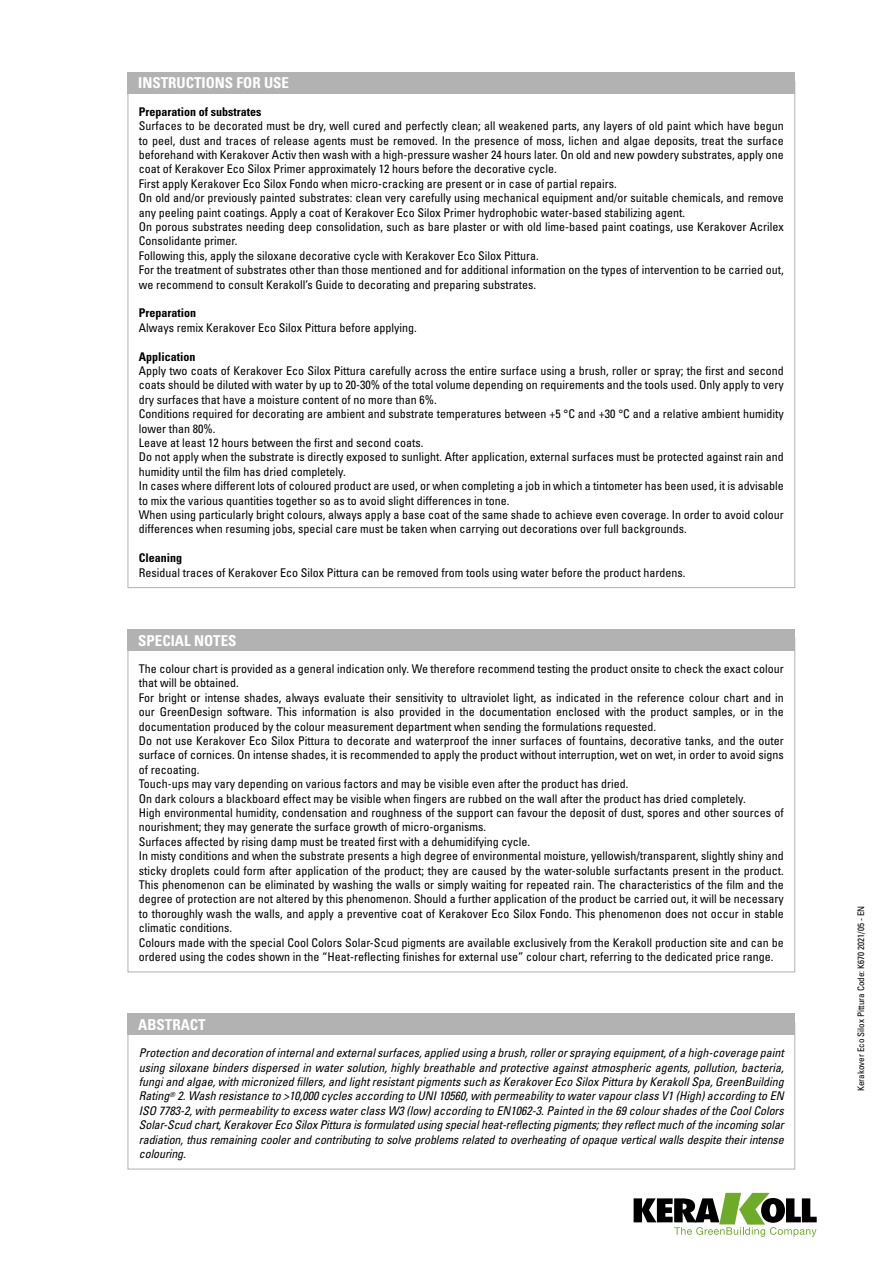
<style>
.page{position:relative;width:893px;height:1263px;background:#fff}
.page>*{position:absolute;margin:0;border:0;box-sizing:border-box;transform-origin:0 0}
.t1{font:700 condensed 15px "Univers LT Std";color:#fff}
.t2{font:condensed 12px/14.4px "Univers LT Std";color:#000}
.t3{font:italic condensed 12px/14.4px "Univers LT Std";letter-spacing:-.01em;color:#000;text-align:justify}
.t4{font:700 condensed 12px "Univers LT Std";color:#000}
.t5{font:condensed 9px "Univers LT Std";color:#000}
</style>
<div class="page">
<svg style="left:634px;top:1193px;width:183px;height:44px"></svg>
<div style="left:128px;top:1014px;width:667px;height:21px;background:#b3b2b2"></div>
<div style="left:128px;top:72px;width:667px;height:22px;background:#b3b2b2"></div>
<div style="left:128px;top:629px;width:667px;height:22px;background:#b3b2b2"></div>
<p class="t1" style="left:138px;top:74px;width:152px">INSTRUCTIONS FOR USE</p>
<p class="t4" style="left:139px;top:104px;width:124px">Preparation of substrates</p>
<p class="t2" style="left:139px;top:119px;width:646px">Surfaces to be decorated must be dry, well cured and perfectly clean; all weakened parts, any layers of old paint which have begun to peel, dust and traces of release agents must be removed. In the presence of moss, lichen and algae deposits, treat the surface beforehand with Kerakover Activ then wash with a high-pressure washer 24 hours later. On old and new powdery substrates, apply one coat of Kerakover Eco Silox Primer approximately 12 hours before the decorative cycle.<br>First apply Kerakover Eco Silox Fondo when micro-cracking are present or in case of partial repairs.<br>On old and/or previously painted substrates: clean very carefully using mechanical equipment and/or suitable chemicals, and remove any peeling paint coatings. Apply a coat of Kerakover Eco Silox Primer hydrophobic water-based stabilizing agent.<br>On porous substrates needing deep consolidation, such as bare plaster or with old lime-based paint coatings, use Kerakover Acrilex Consolidante primer.<br>Following this, apply the siloxane decorative cycle with Kerakover Eco Silox Pittura.<br>For the treatment of substrates other than those mentioned and for additional information on the types of intervention to be carried out, we recommend to consult Kerakoll’s Guide to decorating and preparing substrates.</p>
<p class="t4" style="left:139px;top:306px;width:59px">Preparation</p>
<p class="t2" style="left:139px;top:320px;width:279px">Always remix Kerakover Eco Silox Pittura before applying.</p>
<p class="t4" style="left:139px;top:349px;width:58px">Application</p>
<p class="t2" style="left:139px;top:363px;width:646px">Apply two coats of Kerakover Eco Silox Pittura carefully across the entire surface using a brush, roller or spray; the first and second coats should be diluted with water by up to 20-30% of the total volume depending on requirements and the tools used. Only apply to very dry surfaces that have a moisture content of no more than 6%.<br>Conditions required for decorating are ambient and substrate temperatures between +5 °C and +30 °C and a relative ambient humidity lower than 80%.<br>Leave at least 12 hours between the first and second coats.<br>Do not apply when the substrate is directly exposed to sunlight. After application, external surfaces must be protected against rain and humidity until the film has dried completely.<br>In cases where different lots of coloured product are used, or when completing a job in which a tintometer has been used, it is advisable to mix the various quantities together so as to avoid slight differences in tone.<br>When using particularly bright colours, always apply a base coat of the same shade to achieve even coverage. In order to avoid colour differences when resuming jobs, special care must be taken when carrying out decorations over full backgrounds.</p>
<p class="t4" style="left:139px;top:551px;width:45px">Cleaning</p>
<p class="t2" style="left:139px;top:565px;width:548px">Residual traces of Kerakover Eco Silox Pittura can be removed from tools using water before the product hardens.</p>
<p class="t1" style="left:138px;top:631px;width:100px">SPECIAL NOTES</p>
<p class="t2" style="left:139px;top:661px;width:646px">The colour chart is provided as a general indication only. We therefore recommend testing the product onsite to check the exact colour that will be obtained.<br>For bright or intense shades, always evaluate their sensitivity to ultraviolet light, as indicated in the reference colour chart and in our GreenDesign software. This information is also provided in the documentation enclosed with the product samples, or in the documentation produced by the colour measurement department when sending the formulations requested.<br>Do not use Kerakover Eco Silox Pittura to decorate and waterproof the inner surfaces of fountains, decorative tanks, and the outer surface of cornices. On intense shades, it is recommended to apply the product without interruption, wet on wet, in order to avoid signs of recoating.<br>Touch-ups may vary depending on various factors and may be visible even after the product has dried.<br>On dark colours a blackboard effect may be visible when fingers are rubbed on the wall after the product has dried completely.<br>High environmental humidity, condensation and roughness of the support can favour the deposit of dust, spores and other sources of nourishment; they may generate the surface growth of micro-organisms.<br>Surfaces affected by rising damp must be treated first with a dehumidifying cycle.<br>In misty conditions and when the substrate presents a high degree of environmental moisture, yellowish/transparent, slightly shiny and sticky droplets could form after application of the product; they are caused by the water-soluble surfactants present in the product.<br>This phenomenon can be eliminated by washing the walls or simply waiting for repeated rain. The characteristics of the film and the degree of protection are not altered by this phenomenon. Should a further application of the product be carried out, it will be necessary to thoroughly wash the walls, and apply a preventive coat of Kerakover Eco Silox Fondo. This phenomenon does not occur in stable climatic conditions.<br>Colours made with the special Cool Colors Solar-Scud pigments are available exclusively from the Kerakoll production site and can be ordered using the codes shown in the “Heat-reflecting finishes for external use” colour chart, referring to the dedicated price range.</p>
<p class="t1" style="left:138px;top:1015px;width:69px">ABSTRACT</p>
<p class="t3" style="left:139px;top:1046px;width:646px">Protection and decoration of internal and external surfaces, applied using a brush, roller or spraying equipment, of a high-coverage paint using siloxane binders dispersed in water solution, highly breathable and protective against atmospheric agents, pollution, bacteria, fungi and algae, with micronized fillers, and light resistant pigments such as Kerakover Eco Silox Pittura by Kerakoll Spa, GreenBuilding Rating<sup>®</sup> 2. Wash resistance to &gt;10,000 cycles according to UNI 10560, with permeability to water vapour class V1 (High) according to EN ISO 7783-2, with permeability to excess water class W3 (low) according to EN1062-3. Painted in the 69 colour shades of the Cool Colors Solar-Scud chart, Kerakover Eco Silox Pittura is formulated using special heat-reflecting pigments; they reflect much of the incoming solar radiation, thus remaining cooler and contributing to solve problems related to overheating of opaque vertical walls despite their intense colouring.</p>
<p class="t5" style="left:855px;top:1091px;width:187px;rotate:-90deg">Kerakover Eco Silox Pittura Code: K670 2021/05 - EN</p>
</div>
